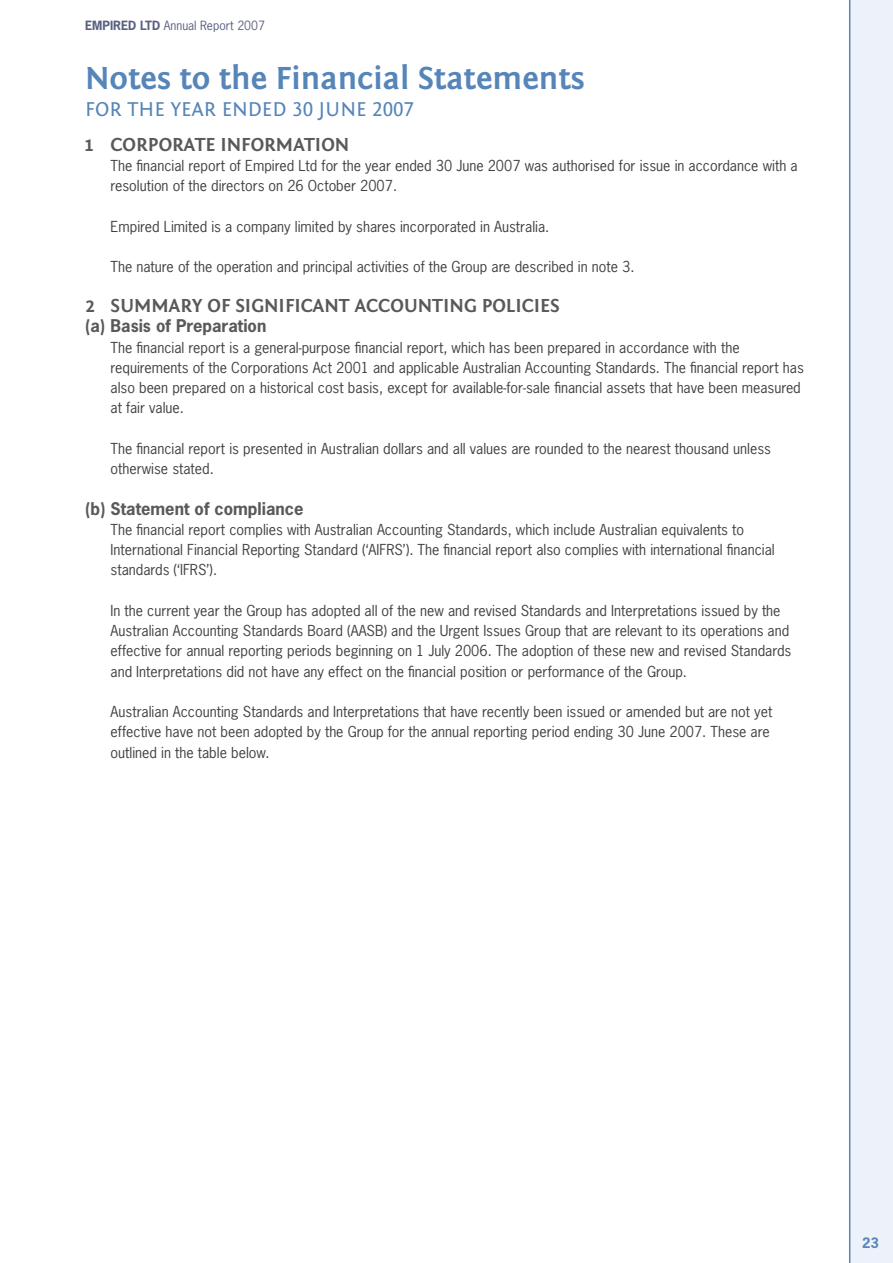
<style>
.page{position:relative;width:893px;height:1263px;background:#fff}
.page>*{position:absolute;margin:0;border:0;box-sizing:border-box;transform-origin:0 0}
.t1{font:700 33px "Fontin Sans";color:#5685b9}
.t2{font:21px "Fontin Sans";color:#5685b9}
.t3{font:700 19.5px "Fontin Sans";color:#58595b}
.t4{font:700 16.5px "News Gothic Std";color:#58595b}
.t5{font:14.25px/20.2px "News Gothic Std";color:#414142}
.t6{font:700 13.5px "News Gothic Std";color:#5685b9}
.t7{font:12px "News Gothic Std";color:#596081}
.s1{font-weight:700}
.s2{font-family:"Fontin Sans Small Caps"}
</style>
<div class="page">
<div style="left:850px;top:0;width:43px;height:1263px;background:#edf1f9"></div>
<hr style="left:849px;top:0;width:1px;height:1263px;background:#5685b9">
<p class="t7" style="left:85px;top:17px;width:181px"><span class="s1">EMPIRED LTD</span> Annual Report 2007</p>
<h1 class="t1" style="left:85px;top:60px;width:501px">Notes to the Financial Statements</h1>
<h2 class="t2" style="left:85px;top:97px;width:331px">FOR THE YEAR ENDED <span class="s2">30</span> JUNE <span class="s2">2007</span></h2>
<h3 class="t3" style="left:85px;top:134px;width:266px">1 CORPORATE INFORMATION</h3>
<p class="t5" style="left:111px;top:155px;width:688px">The financial report of Empired Ltd for the year ended 30 June 2007 was authorised for issue in accordance with a resolution of the directors on 26 October 2007.</p>
<p class="t5" style="left:111px;top:216px;width:440px">Empired Limited is a company limited by shares incorporated in Australia.</p>
<p class="t5" style="left:111px;top:257px;width:525px">The nature of the operation and principal activities of the Group are described in note 3.</p>
<h3 class="t3" style="left:85px;top:295px;width:476px">2 SUMMARY OF SIGNIFICANT ACCOUNTING POLICIES</h3>
<p class="t4" style="left:85px;top:315px;width:183px">(a) Basis of Preparation</p>
<p class="t5" style="left:111px;top:337px;width:695px">The financial report is a general-purpose financial report, which has been prepared in accordance with the requirements of the Corporations Act 2001 and applicable Australian Accounting Standards. The financial report has also been prepared on a historical cost basis, except for available-for-sale financial assets that have been measured at fair value.</p>
<p class="t5" style="left:111px;top:438px;width:662px">The financial report is presented in Australian dollars and all values are rounded to the nearest thousand unless otherwise stated.</p>
<p class="t4" style="left:85px;top:497px;width:220px">(b) Statement of compliance</p>
<p class="t5" style="left:111px;top:519px;width:666px">The financial report complies with Australian Accounting Standards, which include Australian equivalents to<br>International Financial Reporting Standard (‘AIFRS’). The financial report also complies with international financial standards (‘IFRS’).</p>
<p class="t5" style="left:111px;top:600px;width:682px">In the current year the Group has adopted all of the new and revised Standards and Interpretations issued by the Australian Accounting Standards Board (AASB) and the Urgent Issues Group that are relevant to its operations and effective for annual reporting periods beginning on 1 July 2006. The adoption of these new and revised Standards and Interpretations did not have any effect on the financial position or performance of the Group.</p>
<p class="t5" style="left:111px;top:701px;width:663px">Australian Accounting Standards and Interpretations that have recently been issued or amended but are not yet effective have not been adopted by the Group for the annual reporting period ending 30 June 2007. These are outlined in the table below.</p>
<p class="t6" style="left:862px;top:1234px;width:18px">23</p>
</div>
